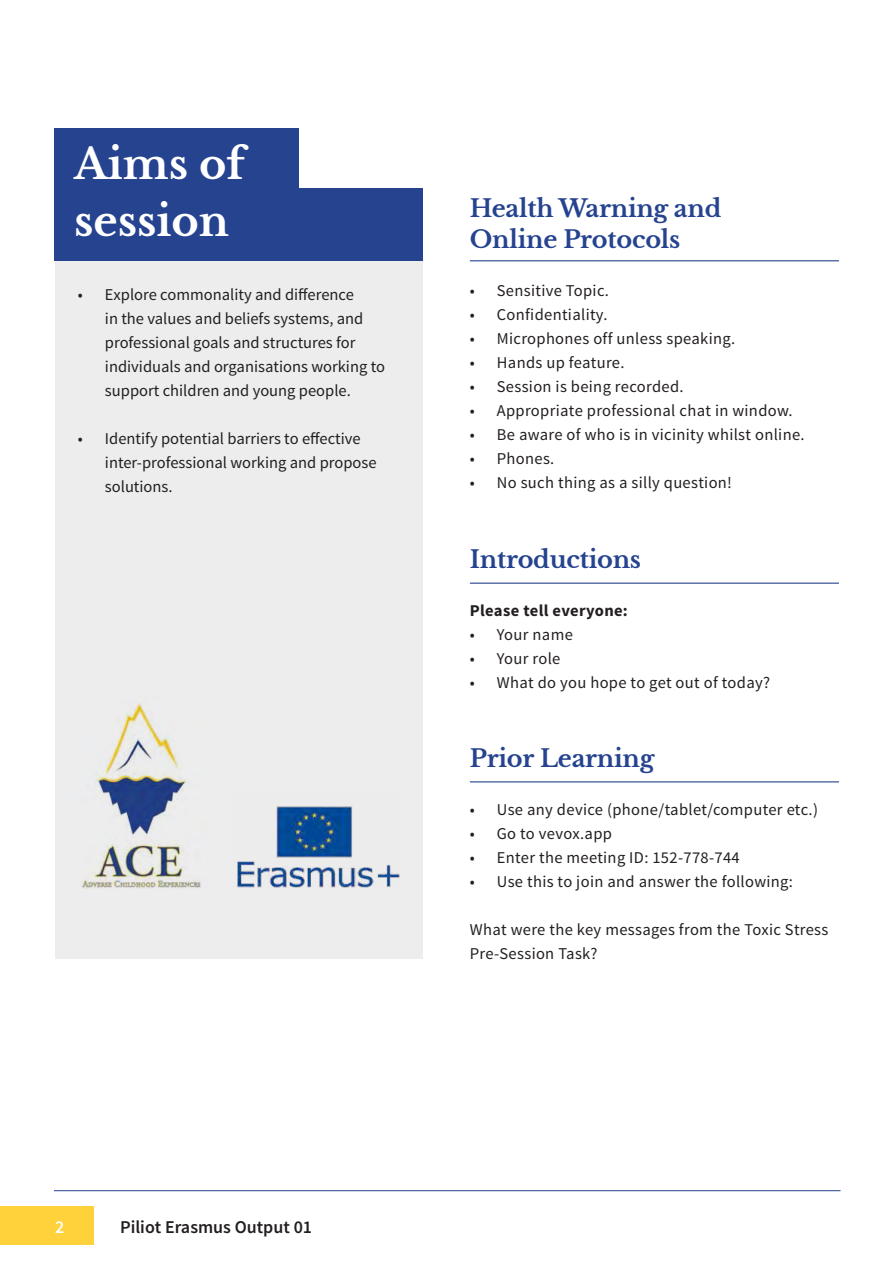
<style>
.page{position:relative;width:893px;height:1263px;background:#fff}
.page>*{position:absolute;margin:0;border:0;box-sizing:border-box;transform-origin:0 0}
.t1{font:700 41.55px/56.4px "Libre Baskerville";color:#fff}
.t2{font:700 24px/31.5px "Libre Baskerville";letter-spacing:-.01em;color:#25438f}
.t3{font:600 18px "Source Sans Pro";color:#231f20}
.t4{font:600 18px "Source Sans Pro";color:#fff}
.t5{font:16.5px/24px "Source Sans Pro";letter-spacing:.02em;color:#231f20}
.t6{font:16.5px/24px "Source Sans Pro";color:#231f20}
.t7{font:700 16.5px "Source Sans Pro";letter-spacing:.02em;color:#231f20}
</style>
<div class="page">
<div style="left:0;top:1206px;width:94px;height:39px;background:#ffd13a"></div>
<hr style="left:54px;top:1190px;width:786px;height:1px;background:#25438f">
<hr style="left:470px;top:260px;width:369px;height:1px;background:#25438f">
<hr style="left:470px;top:583px;width:369px;height:1px;background:#25438f">
<hr style="left:470px;top:781px;width:369px;height:1px;background:#25438f">
<div style="left:55px;top:237px;width:368px;height:721px;background:#ededee"></div>
<div style="left:54px;top:128px;width:245px;height:73px;background:#25438f"></div>
<div style="left:54px;top:189px;width:369px;height:72px;background:#25438f"></div>
<img style="left:237px;top:806px;width:163px;height:82px">
<img style="left:82px;top:703px;width:119px;height:186px">
<h1 class="t1" style="left:74px;top:137px;width:172px">Aims of session</h1>
<p class="t6" style="left:105px;top:283px;width:282px;text-indent:-27px">• Explore commonality and difference<br>in the values and beliefs systems, and professional goals and structures for individuals and organisations working to support children and young people.</p>
<p class="t6" style="left:105px;top:427px;width:273px;text-indent:-27px">• Identify potential barriers to effective inter-professional working and propose solutions.</p>
<h2 class="t2" style="left:470px;top:192px;width:253px">Health Warning and<br>Online Protocols</h2>
<p class="t5" style="left:470px;top:279px;width:141px">• Sensitive Topic.</p>
<p class="t5" style="left:470px;top:303px;width:139px">• Confidentiality.</p>
<p class="t5" style="left:470px;top:327px;width:267px">• Microphones off unless speaking.</p>
<p class="t5" style="left:470px;top:351px;width:156px">• Hands up feature.</p>
<p class="t5" style="left:470px;top:375px;width:215px">• Session is being recorded.</p>
<p class="t5" style="left:470px;top:399px;width:324px">• Appropriate professional chat in window.</p>
<p class="t5" style="left:470px;top:423px;width:336px">• Be aware of who is in vicinity whilst online.</p>
<p class="t5" style="left:470px;top:447px;width:86px">• Phones.</p>
<p class="t5" style="left:470px;top:471px;width:264px">• No such thing as a silly question!</p>
<h2 class="t2" style="left:470px;top:543px;width:173px">Introductions</h2>
<p class="t7" style="left:470px;top:599px;width:160px">Please tell everyone:</p>
<p class="t5" style="left:470px;top:622px;width:105px">• Your name</p>
<p class="t5" style="left:470px;top:646px;width:92px">• Your role</p>
<p class="t5" style="left:470px;top:670px;width:302px">• What do you hope to get out of today?</p>
<h2 class="t2" style="left:470px;top:743px;width:186px">Prior Learning</h2>
<p class="t5" style="left:470px;top:798px;width:350px">• Use any device (phone/tablet/computer etc.)</p>
<p class="t5" style="left:470px;top:822px;width:144px">• Go to vevox.app</p>
<p class="t5" style="left:470px;top:846px;width:271px">• Enter the meeting ID: 152-778-744</p>
<p class="t5" style="left:470px;top:870px;width:325px">• Use this to join and answer the following:</p>
<p class="t5" style="left:470px;top:918px;width:360px">What were the key messages from the Toxic Stress<br>Pre-Session Task?</p>
<p class="t4" style="left:55px;top:1215px;width:11px">2</p>
<p class="t3" style="left:120px;top:1215px;width:194px">Piliot Erasmus Output 01</p>
</div>
